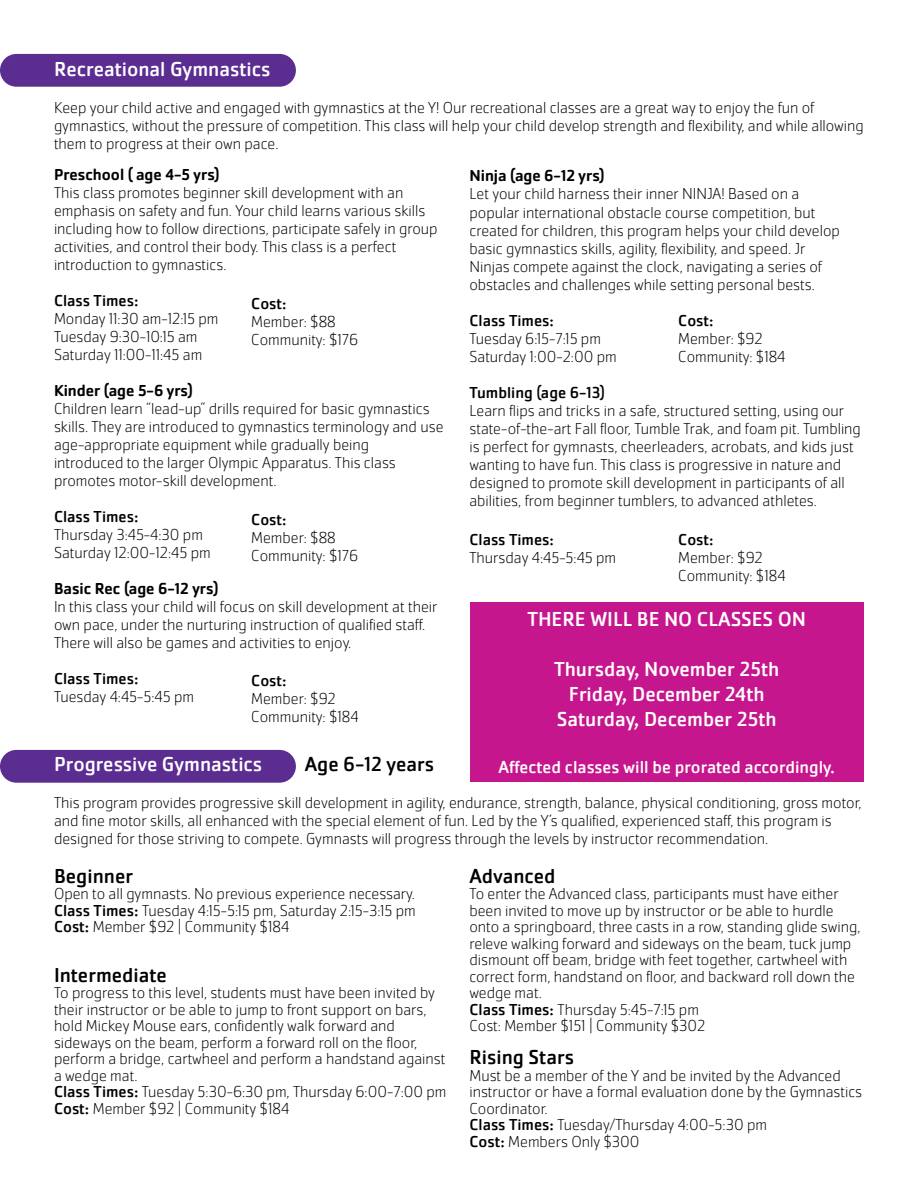
<style>
.page{position:relative;width:918px;height:1188px;background:#fff}
.page>*{position:absolute;margin:0;border:0;box-sizing:border-box;transform-origin:0 0}
.t1{font:21px/25.2px "Cachet Pro";color:#fff;text-align:center}
.t2{font:21px "Cachet Pro";color:#000}
.t3{font:18px "Cachet Pro";color:#fff}
.t4{font:200 16.5px/18px "Cachet Pro";color:#000}
.t5{font:16.5px "Cachet Pro";color:#000}
.t6{font:500 16.5px "Cachet Pro";color:#000}
.s1{font-weight:400}
</style>
<div class="page">
<div style="left:470px;top:603px;width:393px;height:179px;background:#c6168d"></div>
<div style="left:0;top:750px;width:296px;height:33px;background:#5c2d91;border-radius:16px"></div>
<div style="left:0;top:54px;width:296px;height:33px;background:#5c2d91;border-radius:16px"></div>
<p class="t1" style="left:54px;top:57px;width:218px">Recreational Gymnastics</p>
<p class="t4" style="left:54px;top:98px;width:811px">Keep your child active and engaged with gymnastics at the Y! Our recreational classes are a great way to enjoy the fun of gymnastics, without the pressure of competition. This class will help your child develop strength and flexibility, and while allowing them to progress at their own pace.</p>
<p class="t6" style="left:54px;top:165px;width:167px">Preschool ( age 4-5 yrs)</p>
<p class="t4" style="left:54px;top:184px;width:385px">This class promotes beginner skill development with an emphasis on safety and fun. Your child learns various skills including how to follow directions, participate safely in group activities, and control their body. This class is a perfect introduction to gymnastics.</p>
<p class="t5" style="left:54px;top:291px;width:86px">Class Times:</p>
<p class="t4" style="left:54px;top:310px;width:166px">Monday 11:30 am-12:15 pm<br>Tuesday 9:30-10:15 am<br>Saturday 11:00-11:45 am</p>
<p class="t6" style="left:54px;top:381px;width:140px">Kinder (age 5-6 yrs)</p>
<p class="t4" style="left:54px;top:400px;width:391px">Children learn “lead-up” drills required for basic gymnastics skills. They are introduced to gymnastics terminology and use age-appropriate equipment while gradually being<br>introduced to the larger Olympic Apparatus. This class promotes motor-skill development.</p>
<p class="t5" style="left:54px;top:507px;width:86px">Class Times:</p>
<p class="t4" style="left:54px;top:526px;width:158px">Thursday 3:45-4:30 pm<br>Saturday 12:00-12:45 pm</p>
<p class="t6" style="left:54px;top:579px;width:166px">Basic Rec (age 6-12 yrs)</p>
<p class="t4" style="left:54px;top:598px;width:385px">In this class your child will focus on skill development at their own pace, under the nurturing instruction of qualified staff.<br>There will also be games and activities to enjoy.</p>
<p class="t5" style="left:54px;top:669px;width:86px">Class Times:</p>
<p class="t4" style="left:54px;top:688px;width:142px">Tuesday 4:45-5:45 pm</p>
<p class="t6" style="left:469px;top:166px;width:137px">Ninja (age 6-12 yrs)</p>
<p class="t4" style="left:469px;top:185px;width:372px">Let your child harness their inner NINJA! Based on a popular international obstacle course competition, but created for children, this program helps your child develop basic gymnastics skills, agility, flexibility, and speed. Jr Ninjas compete against the clock, navigating a series of obstacles and challenges while setting personal bests.</p>
<p class="t5" style="left:469px;top:310px;width:86px">Class Times:</p>
<p class="t4" style="left:469px;top:329px;width:149px">Tuesday 6:15-7:15 pm<br>Saturday 1:00-2:00 pm</p>
<p class="t5" style="left:469px;top:382px;width:137px">Tumbling (age 6-13)</p>
<p class="t4" style="left:469px;top:401px;width:393px">Learn flips and tricks in a safe, structured setting, using our state-of-the-art Fall floor, Tumble Trak, and foam pit. Tumbling is perfect for gymnasts, cheerleaders, acrobats, and kids just wanting to have fun. This class is progressive in nature and designed to promote skill development in participants of all abilities, from beginner tumblers, to advanced athletes.</p>
<p class="t5" style="left:469px;top:529px;width:86px">Class Times:</p>
<p class="t4" style="left:469px;top:548px;width:148px">Thursday 4:45-5:45 pm</p>
<p class="t5" style="left:251px;top:294px;width:37px">Cost:</p>
<p class="t4" style="left:251px;top:313px;width:109px">Member: $88<br>Community: $176</p>
<p class="t5" style="left:678px;top:311px;width:37px">Cost:</p>
<p class="t4" style="left:678px;top:330px;width:109px">Member: $92<br>Community: $184</p>
<p class="t5" style="left:251px;top:510px;width:37px">Cost:</p>
<p class="t4" style="left:251px;top:529px;width:109px">Member: $88<br>Community: $176</p>
<p class="t5" style="left:678px;top:530px;width:37px">Cost:</p>
<p class="t4" style="left:678px;top:549px;width:109px">Member: $92<br>Community: $184</p>
<p class="t1" style="left:527px;top:606px;width:280px">THERE WILL BE NO CLASSES ON</p>
<p class="t1" style="left:554px;top:657px;width:227px">Thursday, November 25th<br>Friday, December 24th<br>Saturday, December 25th</p>
<p class="t3" style="left:498px;top:757px;width:338px">Affected classes will be prorated accordingly.</p>
<p class="t5" style="left:251px;top:671px;width:37px">Cost:</p>
<p class="t4" style="left:251px;top:690px;width:109px">Member: $92<br>Community: $184</p>
<p class="t2" style="left:305px;top:751px;width:131px">Age 6-12 years</p>
<p class="t1" style="left:54px;top:751px;width:210px">Progressive Gymnastics</p>
<p class="t4" style="left:54px;top:794px;width:809px">This program provides progressive skill development in agility, endurance, strength, balance, physical conditioning, gross motor, and fine motor skills, all enhanced with the special element of fun. Led by the Y’s qualified, experienced staff, this program is designed for those striving to compete. Gymnasts will progress through the levels by instructor recommendation.</p>
<p class="t2" style="left:54px;top:863px;width:81px">Beginner</p>
<p class="t4" style="left:54px;top:886px;width:363px;line-height:16.5px;text-align:justify">Open to all gymnasts. No previous experience necessary.<br><span class="s1">Class Times:</span> Tuesday 4:15-5:15 pm, Saturday 2:15-3:15 pm <span class="s1">Cost:</span> Member $92 | Community $184</p>
<p class="t2" style="left:54px;top:962px;width:114px">Intermediate</p>
<p class="t4" style="left:54px;top:985px;width:394px;line-height:16.5px">To progress to this level, students must have been invited by their instructor or be able to jump to front support on bars, hold Mickey Mouse ears, confidently walk forward and sideways on the beam, perform a forward roll on the floor, perform a bridge, cartwheel and perform a handstand against a wedge mat.<br><span class="s1">Class Times:</span> Tuesday 5:30-6:30 pm, Thursday 6:00-7:00 pm <span class="s1">Cost:</span> Member $92 | Community $184</p>
<p class="t2" style="left:469px;top:863px;width:87px">Advanced</p>
<p class="t4" style="left:469px;top:886px;width:393px;line-height:16.5px">To enter the Advanced class, participants must have either been invited to move up by instructor or be able to hurdle onto a springboard, three casts in a row, standing glide swing, releve walking forward and sideways on the beam, tuck jump dismount off beam, bridge with feet together, cartwheel with correct form, handstand on floor, and backward roll down the wedge mat.<br><span class="s1">Class Times:</span> Thursday 5:45-7:15 pm<br>Cost: Member $151 | Community $302</p>
<p class="t2" style="left:469px;top:1045px;width:106px">Rising Stars</p>
<p class="t4" style="left:469px;top:1067px;width:394px;line-height:16.5px">Must be a member of the Y and be invited by the Advanced instructor or have a formal evaluation done by the Gymnastics Coordinator.<br><span class="s1">Class Times:</span> Tuesday/Thursday 4:00-5:30 pm<br><span class="s1">Cost:</span> Members Only $300</p>
</div>
